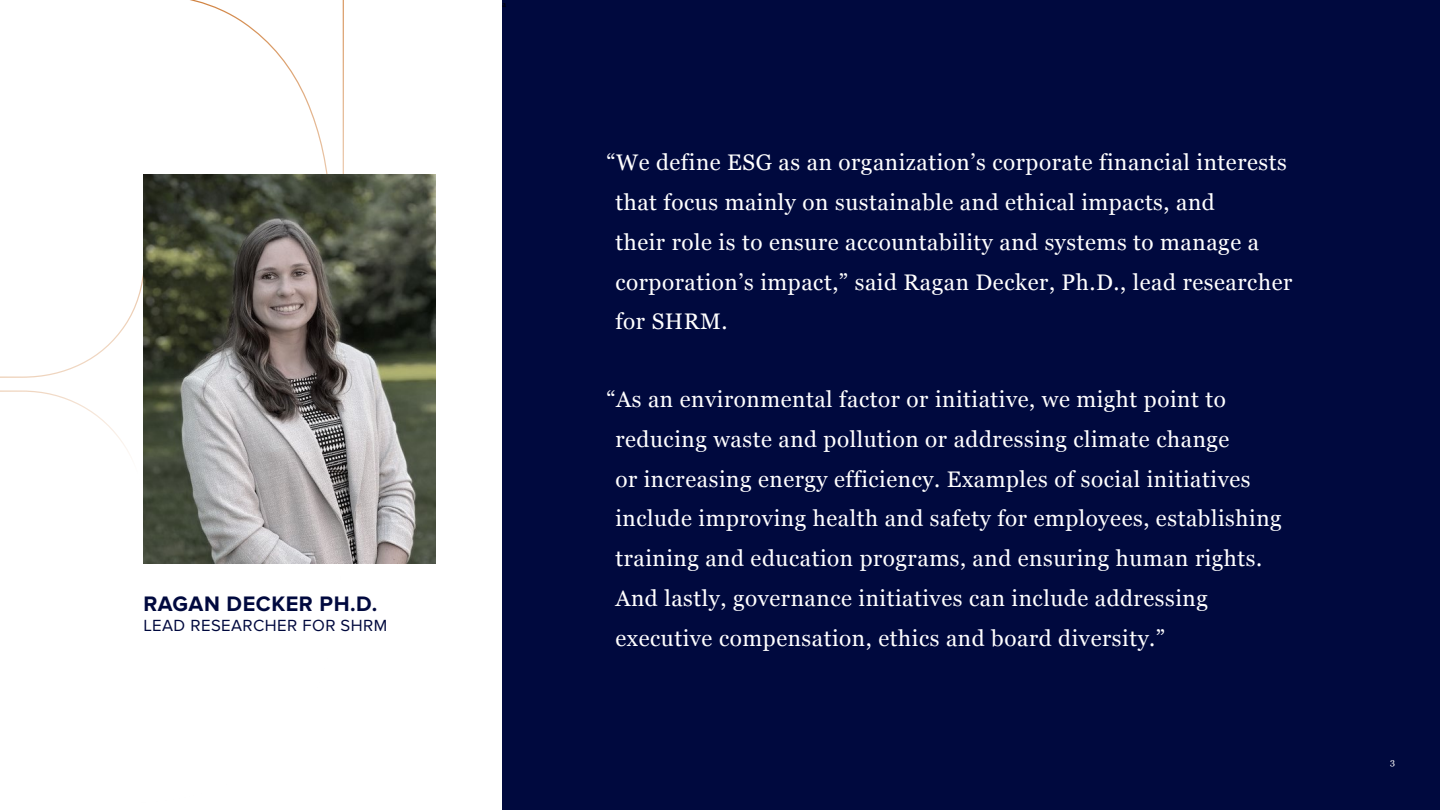
<style>
.page{position:relative;width:1440px;height:810px;background:#fff}
.page>*{position:absolute;margin:0;border:0;box-sizing:border-box;transform-origin:0 0}
.t1{font:22.5px/39.8px "Georgia";letter-spacing:.025em;color:#fff}
.t2{font:700 21.75px "Proxima Nova";letter-spacing:.025em;color:#00093e}
.t3{font:16.73px "Proxima Nova";letter-spacing:.025em;color:#00093e}
.t4{font:9px "Minion Pro";color:#000}
.t5{font:9px "Georgia";color:#fff}
</style>
<div class="page">
<svg style="left:0;top:0;width:356px;height:564px"></svg>
<div style="left:502px;top:0;width:938px;height:810px;background:#00093e"></div>
<img style="left:144px;top:174px;width:292px;height:389px">
<p class="t2" style="left:143px;top:592px;width:236px">RAGAN DECKER PH.D.</p>
<p class="t3" style="left:143px;top:616px;width:245px">LEAD RESEARCHER FOR SHRM</p>
<p class="t4" style="left:502px;top:-2px;width:5px">a</p>
<p class="t1" style="left:615px;top:142px;width:679px;text-indent:-9px">“We define ESG as an organization’s corporate financial interests that focus mainly on sustainable and ethical impacts, and<br>their role is to ensure accountability and systems to manage a corporation’s impact,” said Ragan Decker, Ph.D., lead researcher for SHRM.</p>
<p class="t1" style="left:615px;top:378px;width:668px;text-indent:-9px">“As an environmental factor or initiative, we might point to reducing waste and pollution or addressing climate change<br>or increasing energy efficiency. Examples of social initiatives include improving health and safety for employees, establishing training and education programs, and ensuring human rights.<br>And lastly, governance initiatives can include addressing executive compensation, ethics and board diversity.”</p>
<p class="t5" style="left:1390px;top:755px;width:6px">3</p>
</div>
